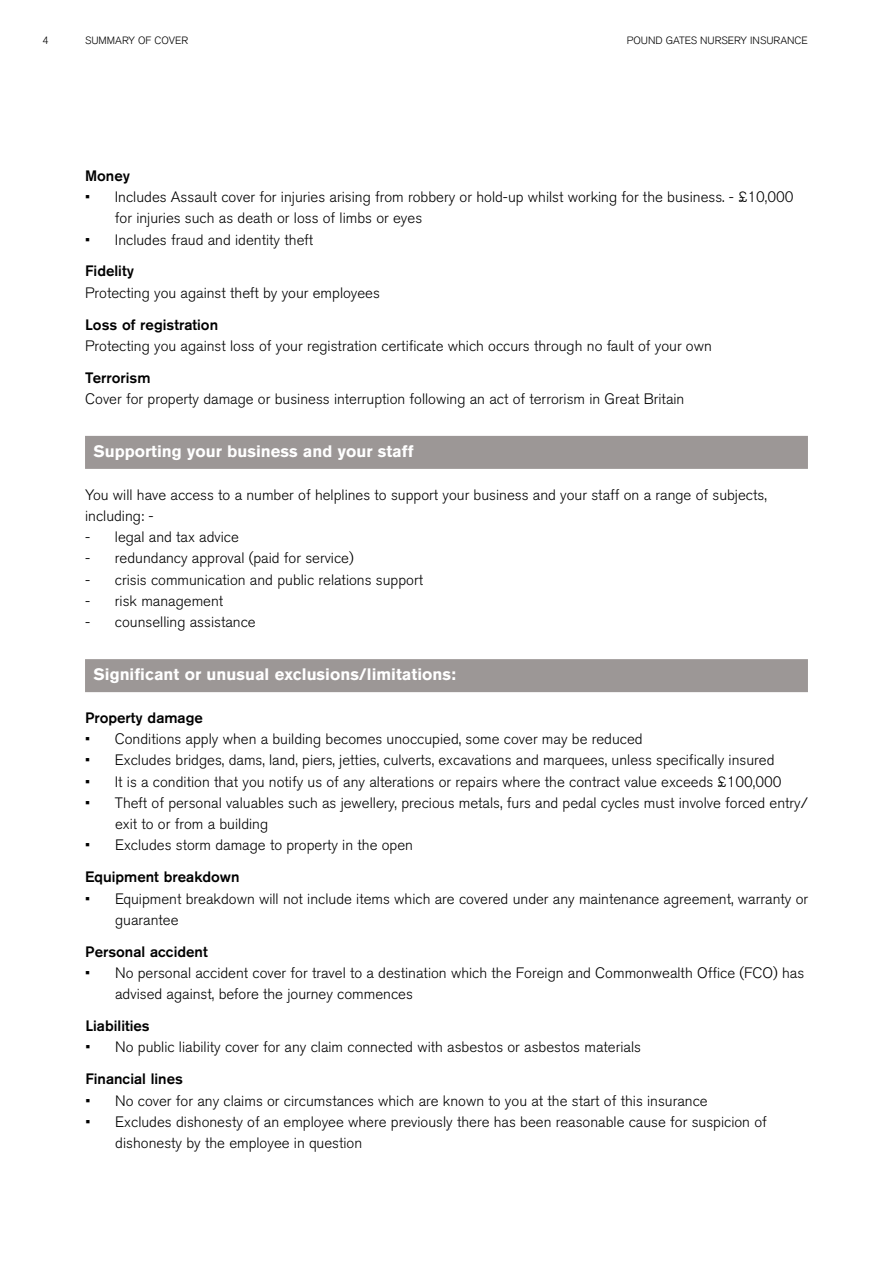
<style>
.page{position:relative;width:893px;height:1263px;background:#fff}
.page>*{position:absolute;margin:0;border:0;box-sizing:border-box;transform-origin:0 0}
.t1{font:700 16.5px "Akzidenz Grotesk BQ";color:#fff}
.t2{font:300 15px/21.3px "Akzidenz Grotesk BQ";color:#000}
.t3{font:500 15px "Akzidenz Grotesk BQ";color:#000}
.t4{font:300 10.5px "Akzidenz Grotesk BQ";color:#000}
</style>
<div class="page">
<div style="left:85px;top:436px;width:723px;height:33px;background:#9c9796"></div>
<div style="left:85px;top:659px;width:723px;height:33px;background:#9c9796"></div>
<p class="t4" style="left:43px;top:34px;width:8px">4</p>
<p class="t4" style="left:85px;top:34px;width:105px">SUMMARY OF COVER</p>
<p class="t4" style="left:627px;top:34px;width:183px">POUND GATES NURSERY INSURANCE</p>
<p class="t3" style="left:85px;top:166px;width:46px">Money</p>
<p class="t2" style="left:115px;top:186px;width:680px;text-indent:-30px">• Includes Assault cover for injuries arising from robbery or hold-up whilst working for the business. - £10,000 for injuries such as death or loss of limbs or eyes</p>
<p class="t2" style="left:85px;top:229px;width:229px">• Includes fraud and identity theft</p>
<p class="t3" style="left:85px;top:262px;width:50px">Fidelity</p>
<p class="t2" style="left:85px;top:282px;width:296px">Protecting you against theft by your employees</p>
<p class="t3" style="left:85px;top:315px;width:134px">Loss of registration</p>
<p class="t2" style="left:85px;top:335px;width:628px">Protecting you against loss of your registration certificate which occurs through no fault of your own</p>
<p class="t3" style="left:85px;top:368px;width:67px">Terrorism</p>
<p class="t2" style="left:85px;top:388px;width:601px">Cover for property damage or business interruption following an act of terrorism in Great Britain</p>
<p class="t1" style="left:94px;top:442px;width:322px">Supporting your business and your staff</p>
<p class="t2" style="left:85px;top:484px;width:683px">You will have access to a number of helplines to support your business and your staff on a range of subjects, including: -</p>
<p class="t2" style="left:85px;top:527px;width:155px">- legal and tax advice</p>
<p class="t2" style="left:85px;top:548px;width:270px">- redundancy approval (paid for service)</p>
<p class="t2" style="left:85px;top:569px;width:339px">- crisis communication and public relations support</p>
<p class="t2" style="left:85px;top:590px;width:140px">- risk management</p>
<p class="t2" style="left:85px;top:612px;width:172px">- counselling assistance</p>
<p class="t1" style="left:94px;top:665px;width:364px">Significant or unusual exclusions/limitations:</p>
<p class="t3" style="left:85px;top:708px;width:119px">Property damage</p>
<p class="t2" style="left:85px;top:729px;width:559px">• Conditions apply when a building becomes unoccupied, some cover may be reduced</p>
<p class="t2" style="left:85px;top:750px;width:691px">• Excludes bridges, dams, land, piers, jetties, culverts, excavations and marquees, unless specifically insured</p>
<p class="t2" style="left:85px;top:771px;width:698px">• It is a condition that you notify us of any alterations or repairs where the contract value exceeds £100,000</p>
<p class="t2" style="left:115px;top:792px;width:694px;text-indent:-30px">• Theft of personal valuables such as jewellery, precious metals, furs and pedal cycles must involve forced entry/ exit to or from a building</p>
<p class="t2" style="left:85px;top:835px;width:329px">• Excludes storm damage to property in the open</p>
<p class="t3" style="left:85px;top:868px;width:156px">Equipment breakdown</p>
<p class="t2" style="left:115px;top:888px;width:695px;text-indent:-30px">• Equipment breakdown will not include items which are covered under any maintenance agreement, warranty or guarantee</p>
<p class="t3" style="left:85px;top:942px;width:124px">Personal accident</p>
<p class="t2" style="left:115px;top:962px;width:691px;text-indent:-30px">• No personal accident cover for travel to a destination which the Foreign and Commonwealth Office (FCO) has advised against, before the journey commences</p>
<p class="t3" style="left:85px;top:1017px;width:66px">Liabilities</p>
<p class="t2" style="left:85px;top:1037px;width:557px">• No public liability cover for any claim connected with asbestos or asbestos materials</p>
<p class="t3" style="left:85px;top:1070px;width:99px">Financial lines</p>
<p class="t2" style="left:85px;top:1090px;width:624px">• No cover for any claims or circumstances which are known to you at the start of this insurance</p>
<p class="t2" style="left:115px;top:1111px;width:653px;text-indent:-30px">• Excludes dishonesty of an employee where previously there has been reasonable cause for suspicion of dishonesty by the employee in question</p>
</div>
